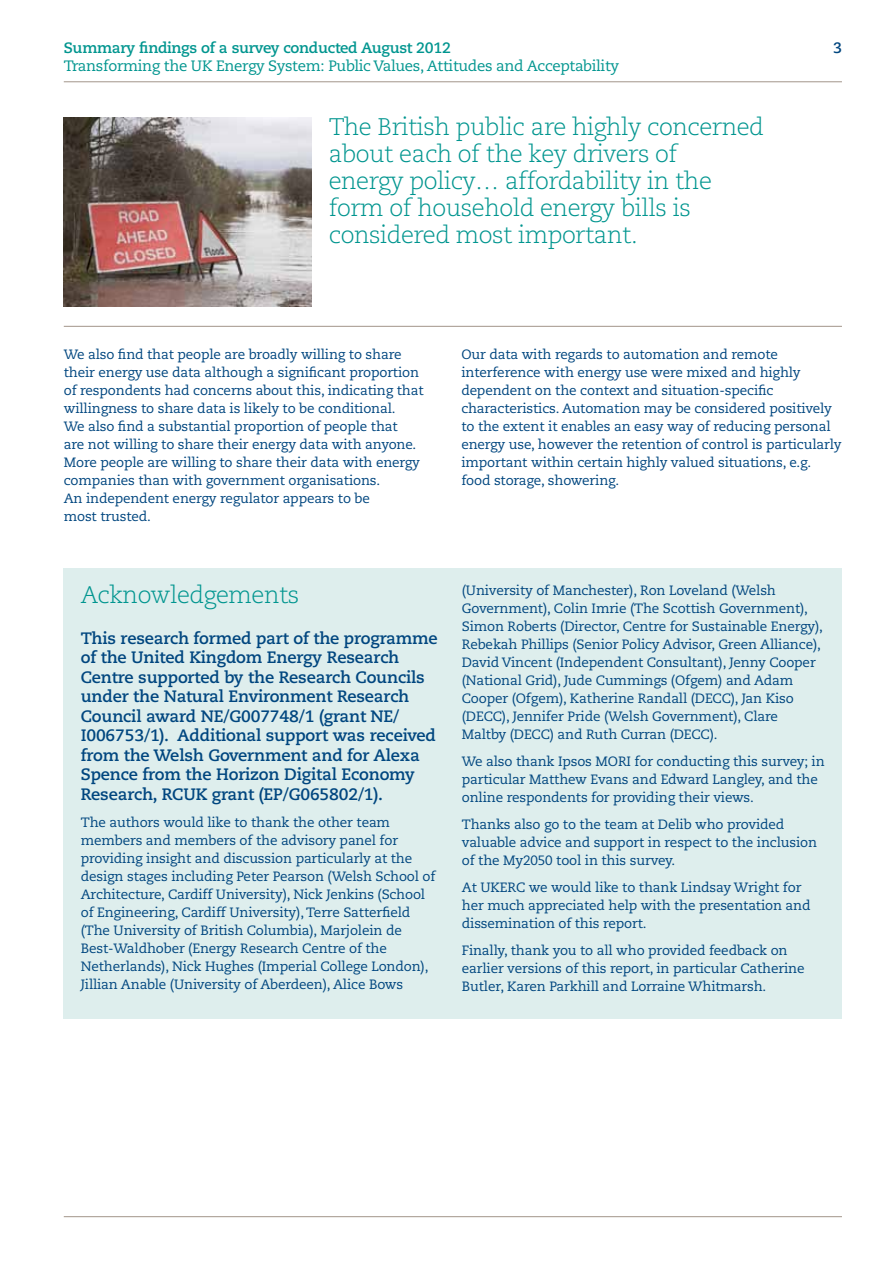
<style>
.page{position:relative;width:893px;height:1263px;background:#fff}
.page>*{position:absolute;margin:0;border:0;box-sizing:border-box;transform-origin:0 0}
.t1{font:300 24px/27px "Caecilia";letter-spacing:-.02em;color:#00958f}
.t2{font:700 16.5px/19.5px "Caecilia";letter-spacing:-.01em;color:#00467f}
.t3{font:15px "Caecilia";letter-spacing:-.02em;color:#00958f}
.t4{font:700 15px "Caecilia";letter-spacing:-.02em;color:#00958f}
.t5{font:700 15px "Caecilia";color:#00467f}
.t6{font:13.5px/18px "Caecilia";letter-spacing:-.01em;color:#00467f}
</style>
<div class="page">
<div style="left:64px;top:568px;width:778px;height:450px;background:#deeeed"></div>
<img style="left:64px;top:118px;width:248px;height:189px">
<hr style="left:64px;top:326px;width:778px;height:1px;background:#a2958a">
<hr style="left:64px;top:81px;width:778px;height:1px;background:#a2958a">
<hr style="left:64px;top:1216px;width:778px;height:1px;background:#a2958a">
<p class="t4" style="left:64px;top:39px;width:389px">Summary findings of a survey conducted August 2012</p>
<p class="t5" style="left:833px;top:39px;width:10px">3</p>
<p class="t3" style="left:64px;top:57px;width:557px">Transforming the UK Energy System: Public Values, Attitudes and Acceptability</p>
<h1 class="t1" style="left:329px;top:114px;width:436px">The British public are highly concerned about each of the key drivers of<br>energy policy… affordability in the form of household energy bills is considered most important.</h1>
<p class="t6" style="left:64px;top:345px;width:361px">We also find that people are broadly willing to share their energy use data although a significant proportion of respondents had concerns about this, indicating that willingness to share data is likely to be conditional.<br>We also find a substantial proportion of people that<br>are not willing to share their energy data with anyone.<br>More people are willing to share their data with energy companies than with government organisations.<br>An independent energy regulator appears to be<br>most trusted.</p>
<p class="t6" style="left:461px;top:345px;width:381px">Our data with regards to automation and remote interference with energy use were mixed and highly dependent on the context and situation-specific characteristics. Automation may be considered positively to the extent it enables an easy way of reducing personal energy use, however the retention of control is particularly important within certain highly valued situations, e.g. food storage, showering.</p>
<h1 class="t1" style="left:81px;top:582px;width:220px">Acknowledgements</h1>
<p class="t2" style="left:81px;top:628px;width:358px">This research formed part of the programme of the United Kingdom Energy Research Centre supported by the Research Councils under the Natural Environment Research Council award NE/G007748/1 (grant NE/ I006753/1). Additional support was received from the Welsh Government and for Alexa Spence from the Horizon Digital Economy Research, RCUK grant (EP/G065802/1).</p>
<p class="t6" style="left:81px;top:813px;width:356px">The authors would like to thank the other team members and members of the advisory panel for providing insight and discussion particularly at the design stages including Peter Pearson (Welsh School of Architecture, Cardiff University), Nick Jenkins (School of Engineering, Cardiff University), Terre Satterfield (The University of British Columbia), Marjolein de Best-Waldhober (Energy Research Centre of the Netherlands), Nick Hughes (Imperial College London), Jillian Anable (University of Aberdeen), Alice Bows</p>
<p class="t6" style="left:462px;top:582px;width:362px">(University of Manchester), Ron Loveland (Welsh Government), Colin Imrie (The Scottish Government), Simon Roberts (Director, Centre for Sustainable Energy), Rebekah Phillips (Senior Policy Advisor, Green Alliance), David Vincent (Independent Consultant), Jenny Cooper (National Grid), Jude Cummings (Ofgem) and Adam Cooper (Ofgem), Katherine Randall (DECC), Jan Kiso (DECC), Jennifer Pride (Welsh Government), Clare Maltby (DECC) and Ruth Curran (DECC).</p>
<p class="t6" style="left:462px;top:753px;width:364px">We also thank Ipsos MORI for conducting this survey; in particular Matthew Evans and Edward Langley, and the online respondents for providing their views.</p>
<p class="t6" style="left:462px;top:816px;width:357px">Thanks also go to the team at Delib who provided valuable advice and support in respect to the inclusion of the My2050 tool in this survey.</p>
<p class="t6" style="left:462px;top:879px;width:350px">At UKERC we would like to thank Lindsay Wright for her much appreciated help with the presentation and dissemination of this report.</p>
<p class="t6" style="left:462px;top:942px;width:344px">Finally, thank you to all who provided feedback on earlier versions of this report, in particular Catherine<br>Butler, Karen Parkhill and Lorraine Whitmarsh.</p>
</div>
